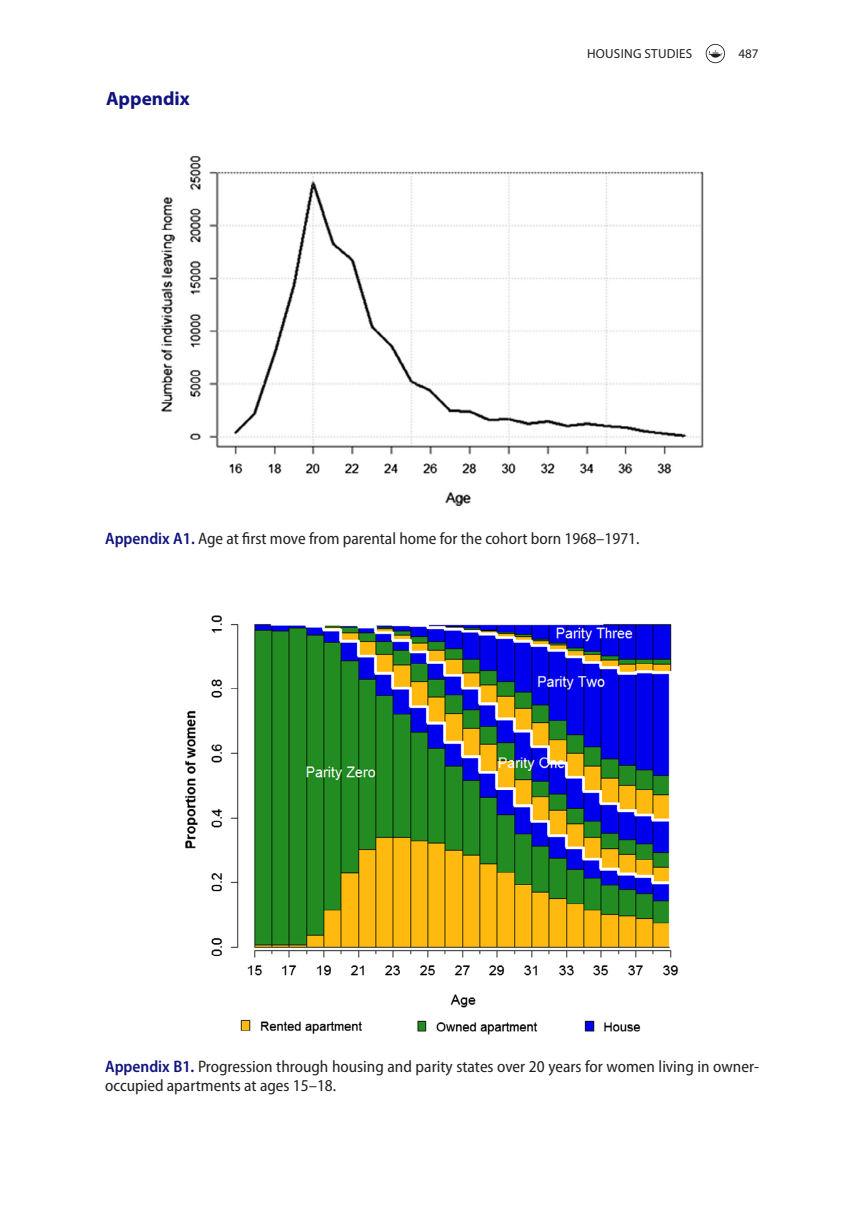
<style>
.page{position:relative;width:864px;height:1231px;background:#fff}
.page>*{position:absolute;margin:0;border:0;box-sizing:border-box;transform-origin:0 0}
.t1{font:700 19.25px "Myriad Pro";color:#10147e}
.t2{font:semi-condensed 16.62px/19.2px "Myriad Pro";color:#231f20}
.t3{font:13.12px "Myriad Pro";letter-spacing:.02em;color:#231f20}
.s1{font-weight:600;color:#10147e}
</style>
<div class="page">
<img style="left:161px;top:156px;width:543px;height:351px">
<img style="left:185px;top:615px;width:494px;height:420px">
<svg style="left:705px;top:44px;width:19px;height:19px"></svg>
<p class="t1" style="left:106px;top:86px;width:85px">Appendix</p>
<p class="t3" style="left:586px;top:48px;width:107px">HOUSING STUDIES</p>
<p class="t3" style="left:738px;top:48px;width:22px">487</p>
<p class="t2" style="left:105px;top:529px;width:535px"><span class="s1">Appendix A1.</span> Age at first move from parental home for the cohort born 1968–1971.</p>
<p class="t2" style="left:105px;top:1056px;width:655px"><span class="s1">Appendix B1.</span> Progression through housing and parity states over 20 years for women living in owner&shy;occupied apartments at ages 15–18.</p>
</div>
